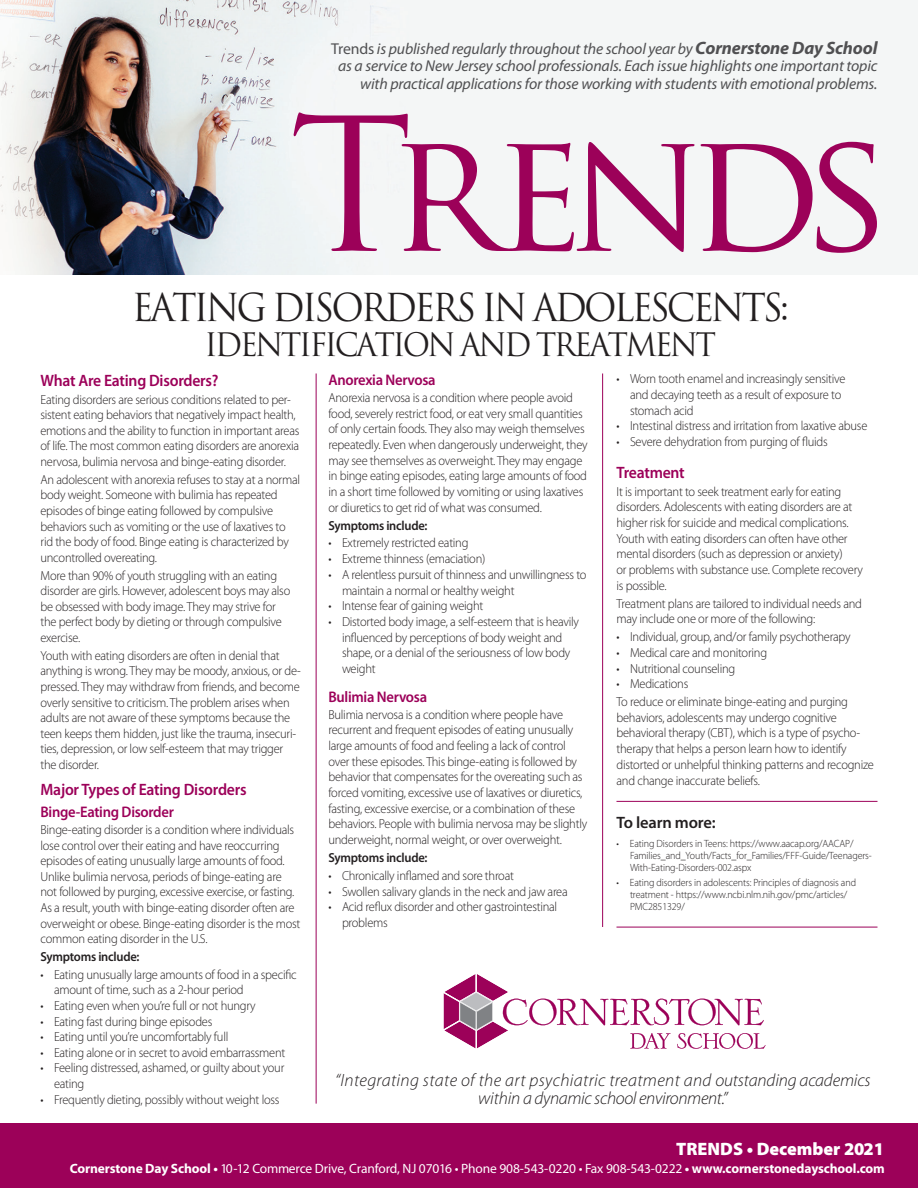
<style>
.page{position:relative;width:918px;height:1188px;background:#fff}
.page>*{position:absolute;margin:0;border:0;box-sizing:border-box;transform-origin:0 0}
.t1{font:166.5px "Trajan Pro";letter-spacing:-.1em;color:#9c0159}
.head{font:37.5px "Trajan Pro";letter-spacing:-.09em;color:#231f20;scale:.95 1}
.head-2{font:31.5px "Trajan Pro";letter-spacing:-.09em;color:#231f20;scale:.95 1}
.t2{font:900 18px "Myriad Pro";color:#fff}
.t3{font:italic 300 17.7px/18px "Myriad Pro";letter-spacing:-.01em;color:#231f20;text-align:center}
._12_pt_cross_head{font:600 16.5px "Myriad Pro";letter-spacing:-.015em;color:#9c0159;scale:.95 1}
.resroucre{font:600 16.5px "Myriad Pro";letter-spacing:-.01em;color:#231f20}
.t4{font:italic 15.75px/17.2px "Myriad Pro";letter-spacing:-.01em;color:#505052;text-align:right}
._10_25_pt_cross_head{font:600 15.3px "Myriad Pro";letter-spacing:-.02em;color:#9c0159;scale:.95 1}
.t5{font:13.5px "Myriad Pro";letter-spacing:-.01em;color:#fff}
.body{font:300 13.2px/15.8px "Myriad Pro";letter-spacing:-.02em;color:#231f20;scale:.95 1}
.body-2{font:600 13.2px "Myriad Pro";letter-spacing:-.02em;color:#231f20;scale:.95 1}
.resource{font:300 10.5px/12px "Myriad Pro";letter-spacing:-.01em;color:#231f20;scale:.95 1}
.s1{font-style:normal}
.s2{font-weight:700;font-size:18px}
.s3{font-size:180px}
.s4{font-weight:700}
</style>
<div class="page">
<div style="left:0;top:1124px;width:918px;height:64px;background:#9c0159"></div>
<img style="left:0;top:0;width:918px;height:274px">
<hr style="left:602px;top:374px;width:1px;height:553px;background:#9c0159">
<hr style="left:316px;top:374px;width:1px;height:730px;background:#9c0159">
<svg style="left:443px;top:974px;width:322px;height:75px"></svg>
<hr style="left:616px;top:927px;width:261px;height:1px;background:#9c0159">
<hr style="left:616px;top:801px;width:261px;height:1px;background:#9c0159">
<p class="t4" style="left:331px;top:40px;width:548px"><span class="s1">Trends</span> is published regularly throughout the school year by <span class="s2">Cornerstone Day School</span></p>
<p class="t4" style="left:338px;top:57px;width:541px">as a service to New Jersey school professionals. Each issue highlights one important topic with practical applications for those working with students with emotional problems.</p>
<p class="t1" style="left:289px;top:84px;width:605px"><span class="s3">T</span>rends</p>
<p class="head" style="left:132px;top:284px;width:693px">EATING DISORDERS IN ADOLESCENTS:</p>
<p class="head-2" style="left:204px;top:324px;width:540px">IDENTIFICATION AND TREATMENT</p>
<p class="_10_25_pt_cross_head" style="left:328px;top:370px;width:114px">Anorexia Nervosa</p>
<p class="body" style="left:328px;top:389px;width:274px">Anorexia nervosa is a condition where people avoid food, severely restrict food, or eat very small quantities of only certain foods. They also may weigh themselves repeatedly. Even when dangerously underweight, they may see themselves as overweight. They may engage in binge eating episodes, eating large amounts of food in a short time followed by vomiting or using laxatives or diuretics to get rid of what was consumed.</p>
<p class="body-2" style="left:328px;top:517px;width:106px">Symptoms include:</p>
<p class="body" style="left:328px;top:535px;width:149px">• Extremely restricted eating</p>
<p class="body" style="left:328px;top:551px;width:167px">• Extreme thinness (emaciation)</p>
<p class="body" style="left:342px;top:566px;width:259px;text-indent:-14px">• A relentless pursuit of thinness and unwillingness to maintain a normal or healthy weight</p>
<p class="body" style="left:328px;top:598px;width:165px">• Intense fear of gaining weight</p>
<p class="body" style="left:342px;top:614px;width:251px;text-indent:-14px">• Distorted body image, a self-esteem that is heavily influenced by perceptions of body weight and shape, or a denial of the seriousness of low body weight</p>
<p class="_10_25_pt_cross_head" style="left:328px;top:687px;width:105px">Bulimia Nervosa</p>
<p class="body" style="left:328px;top:706px;width:274px">Bulimia nervosa is a condition where people have recurrent and frequent episodes of eating unusually large amounts of food and feeling a lack of control over these episodes. This binge-eating is followed by behavior that compensates for the overeating such as forced vomiting, excessive use of laxatives or diuretics, fasting, excessive exercise, or a combination of these behaviors. People with bulimia nervosa may be slightly underweight, normal weight, or over overweight.</p>
<p class="body-2" style="left:328px;top:849px;width:106px">Symptoms include:</p>
<p class="body" style="left:328px;top:868px;width:197px">• Chronically inflamed and sore throat</p>
<p class="body" style="left:328px;top:883px;width:253px">• Swollen salivary glands in the neck and jaw area</p>
<p class="body" style="left:342px;top:899px;width:228px;text-indent:-14px">• Acid reflux disorder and other gastrointestinal problems</p>
<p class="body" style="left:630px;top:371px;width:228px;text-indent:-14px">• Worn tooth enamel and increasingly sensitive and decaying teeth as a result of exposure to stomach acid</p>
<p class="body" style="left:616px;top:418px;width:266px">• Intestinal distress and irritation from laxative abuse</p>
<p class="body" style="left:616px;top:434px;width:224px">• Severe dehydration from purging of fluids</p>
<p class="_12_pt_cross_head" style="left:616px;top:462px;width:73px">Treatment</p>
<p class="body" style="left:616px;top:483px;width:261px">It is important to seek treatment early for eating disorders. Adolescents with eating disorders are at higher risk for suicide and medical complications.<br>Youth with eating disorders can often have other mental disorders (such as depression or anxiety)<br>or problems with substance use. Complete recovery is possible.</p>
<p class="body" style="left:616px;top:595px;width:260px">Treatment plans are tailored to individual needs and may include one or more of the following:</p>
<p class="body" style="left:616px;top:629px;width:248px">• Individual, group, and/or family psychotherapy</p>
<p class="body" style="left:616px;top:644px;width:160px">• Medical care and monitoring</p>
<p class="body" style="left:616px;top:660px;width:127px">• Nutritional counseling</p>
<p class="body" style="left:616px;top:676px;width:77px">• Medications</p>
<p class="body" style="left:616px;top:694px;width:272px">To reduce or eliminate binge-eating and purging behaviors, adolescents may undergo cognitive behavioral therapy (CBT), which is a type of psycho&shy;therapy that helps a person learn how to identify distorted or unhelpful thinking patterns and recognize and change inaccurate beliefs.</p>
<p class="_12_pt_cross_head" style="left:40px;top:370px;width:189px">What Are Eating Disorders?</p>
<p class="body" style="left:40px;top:391px;width:274px">Eating disorders are serious conditions related to per&shy;sistent eating behaviors that negatively impact health, emotions and the ability to function in important areas of life. The most common eating disorders are anorexia nervosa, bulimia nervosa and binge-eating disorder.</p>
<p class="body" style="left:40px;top:472px;width:275px">An adolescent with anorexia refuses to stay at a normal body weight. Someone with bulimia has repeated episodes of binge eating followed by compulsive behaviors such as vomiting or the use of laxatives to rid the body of food. Binge eating is characterized by uncontrolled overeating.</p>
<p class="body" style="left:40px;top:567px;width:265px">More than 90% of youth struggling with an eating disorder are girls. However, adolescent boys may also be obsessed with body image. They may strive for the perfect body by dieting or through compulsive exercise.</p>
<p class="body" style="left:40px;top:647px;width:276px">Youth with eating disorders are often in denial that anything is wrong. They may be moody, anxious, or de&shy;pressed. They may withdraw from friends, and become overly sensitive to criticism. The problem arises when adults are not aware of these symptoms because the teen keeps them hidden, just like the trauma, insecuri&shy;ties, depression, or low self-esteem that may trigger the disorder.</p>
<p class="_12_pt_cross_head" style="left:40px;top:779px;width:219px">Major Types of Eating Disorders</p>
<p class="_10_25_pt_cross_head" style="left:40px;top:802px;width:142px">Binge-Eating Disorder</p>
<p class="body" style="left:40px;top:822px;width:275px">Binge-eating disorder is a condition where individuals lose control over their eating and have reoccurring episodes of eating unusually large amounts of food.<br>Unlike bulimia nervosa, periods of binge-eating are not followed by purging, excessive exercise, or fasting.<br>As a result, youth with binge-eating disorder often are overweight or obese. Binge-eating disorder is the most common eating disorder in the U.S.</p>
<p class="body-2" style="left:40px;top:948px;width:106px">Symptoms include:</p>
<p class="body" style="left:54px;top:966px;width:257px;text-indent:-14px">• Eating unusually large amounts of food in a specific amount of time, such as a 2-hour period</p>
<p class="body" style="left:40px;top:998px;width:228px">• Eating even when you’re full or not hungry</p>
<p class="body" style="left:40px;top:1013px;width:182px">• Eating fast during binge episodes</p>
<p class="body" style="left:40px;top:1029px;width:199px">• Eating until you’re uncomfortably full</p>
<p class="body" style="left:40px;top:1044px;width:259px">• Eating alone or in secret to avoid embarrassment</p>
<p class="body" style="left:54px;top:1060px;width:244px;text-indent:-14px">• Feeling distressed, ashamed, or guilty about your eating</p>
<p class="body" style="left:40px;top:1091px;width:253px">• Frequently dieting, possibly without weight loss</p>
<p class="resroucre" style="left:616px;top:812px;width:101px">To learn more:</p>
<p class="resource" style="left:630px;top:838px;width:256px;text-indent:-14px">• Eating Disorders in Teens: https://www.aacap.org/AACAP/<br>Families_and_Youth/Facts_for_Families/FFF-Guide/Teenagers-<br>With-Eating-Disorders-002.aspx</p>
<p class="resource" style="left:630px;top:876px;width:239px;text-indent:-14px">• Eating disorders in adolescents: Principles of diagnosis and treatment - https://www.ncbi.nlm.nih.gov/pmc/articles/<br>PMC2851329/</p>
<p class="t3" style="left:335px;top:1071px;width:537px">“Integrating state of the art psychiatric treatment and outstanding academics within a dynamic school environment.”</p>
<p class="t2" style="left:676px;top:1137px;width:209px">TRENDS • December 2021</p>
<p class="t5" style="left:70px;top:1160px;width:817px"><span class="s4">Cornerstone Day School •</span> 10-12 Commerce Drive, Cranford, NJ 07016 • Phone 908-543-0220 • Fax 908-543-0222 <span class="s4">• www.cornerstonedayschool.com</span></p>
</div>
